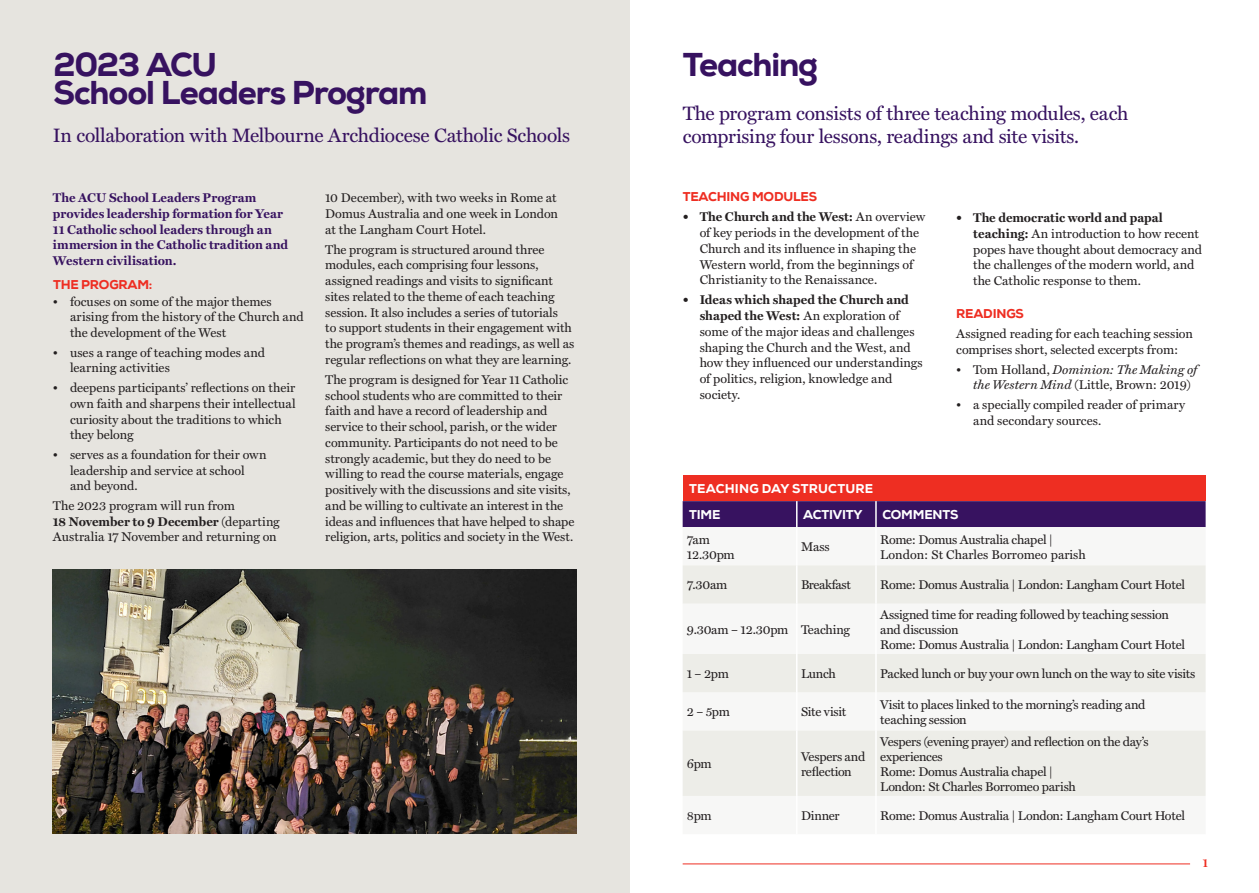
<style>
.page{position:relative;width:1259px;height:893px;background:#fff}
.page>*{position:absolute;margin:0;border:0;box-sizing:border-box;transform-origin:0 0}
.HEADING{font:800 33px/28px "Nexa";letter-spacing:-.035em;color:#371260}
.Main_Body{font:19.5px/22.5px "Miller Text";letter-spacing:-.01em;color:#371260}
.LEAD_IN_TEXT{font:19.5px "Miller Text";letter-spacing:-.015em;color:#371260}
.Main_Body-2{font:12.75px/15.8px "Miller Text";color:#231f20}
._7_Body_copy{font:12.75px/15px "Miller Text";letter-spacing:-.015em;color:#231f20}
.Main_Body-3{font:700 12.75px/15.8px "Miller Text";letter-spacing:.005em;color:#371260}
.t1{font:italic 12.75px/15.8px "Miller Text";color:#231f20}
._1_Header{font:12.75px "Miller Text";letter-spacing:-.025em;color:#231f20}
.Subheadings{font:800 12.75px "Nexa";letter-spacing:-.015em;color:#ee2e22}
._14_Subheading_-_L1_-_Nexa_red{font:800 12.75px "Nexa";letter-spacing:.015em;color:#fff}
._17_Subheading_-_L1_-_Nexa_white{font:800 12.75px "Nexa";letter-spacing:-.015em;color:#fff}
._16_Subheading_-_L2_-_Miller_red{font:800 12.75px "Nexa";letter-spacing:-.015em;color:#ee2e22}
.t2{font:700 11.25px "Miller Text";color:#ee2e22}
.s1{font-weight:700}
.s2{font-style:normal}
</style>
<div class="page">
<div style="left:0;top:0;width:629px;height:893px;background:#e6e4df"></div>
<div style="left:682px;top:476px;width:523px;height:25px;background:#ee2e22"></div>
<svg style="left:683px;top:565px;width:522px;height:231px;fill:#edede8"></svg>
<div style="left:682px;top:501px;width:523px;height:26px;background:#371260"></div>
<hr style="left:875px;top:565px;width:1px;height:39px;background:#fff">
<hr style="left:796px;top:604px;width:1px;height:50px;background:#fff">
<hr style="left:875px;top:604px;width:1px;height:50px;background:#fff">
<hr style="left:796px;top:654px;width:1px;height:38px;background:#fff">
<hr style="left:875px;top:654px;width:1px;height:38px;background:#fff">
<hr style="left:796px;top:692px;width:1px;height:38px;background:#fff">
<hr style="left:875px;top:692px;width:1px;height:38px;background:#fff">
<hr style="left:796px;top:730px;width:1px;height:66px;background:#fff">
<hr style="left:875px;top:730px;width:1px;height:66px;background:#fff">
<hr style="left:796px;top:565px;width:1px;height:39px;background:#fff">
<img style="left:53px;top:569px;width:523px;height:264px">
<hr style="left:682px;top:863px;width:508px;height:1px;background:#ee2e22">
<p class="HEADING" style="left:53px;top:51px;width:375px">2023 ACU<br>School Leaders Program</p>
<p class="HEADING" style="left:682px;top:51px;width:137px">Teaching</p>
<p class="Main_Body" style="left:682px;top:101px;width:447px">The program consists of three teaching modules, each comprising four lessons, readings and site visits.</p>
<p class="LEAD_IN_TEXT" style="left:53px;top:120px;width:518px">In collaboration with Melbourne Archdiocese Catholic Schools</p>
<p class="Main_Body-3" style="left:53px;top:189px;width:237px">The ACU School Leaders Program provides leadership formation for Year 11 Catholic school leaders through an immersion in the Catholic tradition and Western civilisation.</p>
<p class="_16_Subheading_-_L2_-_Miller_red" style="left:53px;top:276px;width:101px">THE PROGRAM:</p>
<p class="Main_Body-2" style="left:70px;top:293px;width:235px;text-indent:-17px">• focuses on some of the major themes arising from the history of the Church and the development of the West</p>
<p class="Main_Body-2" style="left:70px;top:344px;width:197px;text-indent:-17px">• uses a range of teaching modes and learning activities</p>
<p class="Main_Body-2" style="left:70px;top:379px;width:227px;text-indent:-17px">• deepens participants’ reflections on their own faith and sharpens their intellectual curiosity about the traditions to which they belong</p>
<p class="Main_Body-2" style="left:70px;top:446px;width:198px;text-indent:-17px">• serves as a foundation for their own leadership and service at school and beyond.</p>
<p class="Main_Body-2" style="left:53px;top:497px;width:228px">The 2023 program will run from<br><span class="s1">18 November to 9 December</span> (departing<br>Australia 17 November and returning on</p>
<p class="Main_Body-2" style="left:325px;top:189px;width:234px;text-align:justify">10 December), with two weeks in Rome at Domus Australia and one week in London at the Langham Court Hotel.</p>
<p class="Main_Body-2" style="left:325px;top:241px;width:251px">The program is structured around three modules, each comprising four lessons, assigned readings and visits to significant sites related to the theme of each teaching session. It also includes a series of tutorials<br>to support students in their engagement with the program’s themes and readings, as well as regular reflections on what they are learning.</p>
<p class="Main_Body-2" style="left:325px;top:371px;width:251px">The program is designed for Year 11 Catholic school students who are committed to their faith and have a record of leadership and service to their school, parish, or the wider community. Participants do not need to be strongly academic, but they do need to be willing to read the course materials, engage positively with the discussions and site visits, and be willing to cultivate an interest in the ideas and influences that have helped to shape religion, arts, politics and society in the West.</p>
<p class="Subheadings" style="left:683px;top:189px;width:136px">TEACHING MODULES</p>
<p class="Main_Body-2" style="left:699px;top:208px;width:227px;text-indent:-17px"><span class="s1">• The Church and the West:</span> An overview of key periods in the development of the Church and its influence in shaping the Western world, from the beginnings of Christianity to the Renaissance.</p>
<p class="Main_Body-2" style="left:699px;top:291px;width:225px;text-indent:-17px"><span class="s1">• Ideas which shaped the Church and shaped the West:</span> An exploration of some of the major ideas and challenges shaping the Church and the West, and how they influenced our understandings of politics, religion, knowledge and society.</p>
<p class="Main_Body-2" style="left:973px;top:209px;width:231px;text-indent:-17px"><span class="s1">• The democratic world and papal teaching:</span> An introduction to how recent popes have thought about democracy and the challenges of the modern world, and the Catholic response to them.</p>
<p class="Subheadings" style="left:956px;top:305px;width:69px">READINGS</p>
<p class="Main_Body-2" style="left:956px;top:325px;width:238px">Assigned reading for each teaching session comprises short, selected excerpts from:</p>
<p class="t1" style="left:973px;top:361px;width:225px;text-indent:-17px"><span class="s2">• Tom Holland,</span> Dominion: The Making of the Western Mind <span class="s2">(Little, Brown: 2019)</span></p>
<p class="Main_Body-2" style="left:973px;top:396px;width:213px;text-indent:-17px">• a specially compiled reader of primary and secondary sources.</p>
<p class="_14_Subheading_-_L1_-_Nexa_red" style="left:689px;top:480px;width:186px">TEACHING DAY STRUCTURE</p>
<p class="_17_Subheading_-_L1_-_Nexa_white" style="left:689px;top:506px;width:33px">TIME</p>
<p class="_17_Subheading_-_L1_-_Nexa_white" style="left:803px;top:506px;width:61px">ACTIVITY</p>
<p class="_17_Subheading_-_L1_-_Nexa_white" style="left:882px;top:506px;width:77px">COMMENTS</p>
<p class="_7_Body_copy" style="left:687px;top:531px;width:49px">7am<br>12.30pm</p>
<p class="_1_Header" style="left:801px;top:537px;width:30px">Mass</p>
<p class="_7_Body_copy" style="left:880px;top:531px;width:207px">Rome: Domus Australia chapel |<br>London: St Charles Borromeo parish</p>
<p class="_7_Body_copy" style="left:687px;top:577px;width:42px">7.30am</p>
<p class="_1_Header" style="left:801px;top:575px;width:51px">Breakfast</p>
<p class="_7_Body_copy" style="left:880px;top:577px;width:306px">Rome: Domus Australia | London: Langham Court Hotel</p>
<p class="_7_Body_copy" style="left:687px;top:621px;width:103px">9.30am – 12.30pm</p>
<p class="_7_Body_copy" style="left:801px;top:621px;width:50px">Teaching</p>
<p class="_7_Body_copy" style="left:880px;top:606px;width:290px">Assigned time for reading followed by teaching session and discussion</p>
<p class="_7_Body_copy" style="left:880px;top:636px;width:306px">Rome: Domus Australia | London: Langham Court Hotel</p>
<p class="_1_Header" style="left:687px;top:664px;width:43px">1 – 2pm</p>
<p class="_1_Header" style="left:801px;top:664px;width:36px">Lunch</p>
<p class="_7_Body_copy" style="left:880px;top:665px;width:317px">Packed lunch or buy your own lunch on the way to site visits</p>
<p class="_7_Body_copy" style="left:687px;top:703px;width:45px">2 – 5pm</p>
<p class="_1_Header" style="left:801px;top:702px;width:47px">Site visit</p>
<p class="_7_Body_copy" style="left:880px;top:696px;width:267px">Visit to places linked to the morning’s reading and teaching session</p>
<p class="_7_Body_copy" style="left:687px;top:755px;width:26px">6pm</p>
<p class="_7_Body_copy" style="left:801px;top:748px;width:66px">Vespers and reflection</p>
<p class="_7_Body_copy" style="left:880px;top:733px;width:270px">Vespers (evening prayer) and reflection on the day’s experiences</p>
<p class="_7_Body_copy" style="left:880px;top:763px;width:197px">Rome: Domus Australia chapel |<br>London: St Charles Borromeo parish</p>
<p class="_7_Body_copy" style="left:687px;top:807px;width:26px">8pm</p>
<p class="_7_Body_copy" style="left:801px;top:807px;width:40px">Dinner</p>
<p class="_7_Body_copy" style="left:880px;top:807px;width:306px">Rome: Domus Australia | London: Langham Court Hotel</p>
<p class="t2" style="left:1202px;top:855px;width:7px">1</p>
</div>
